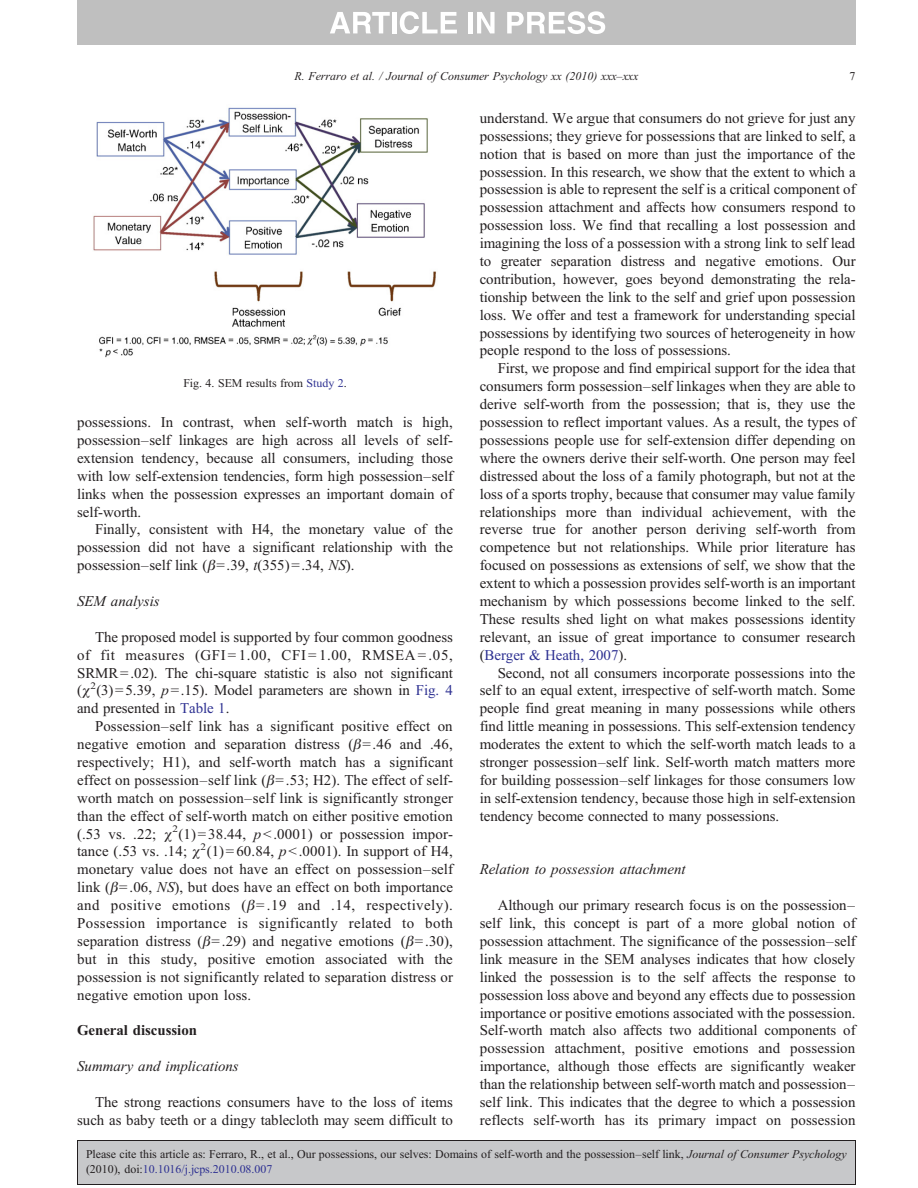
<style>
.page{position:relative;width:918px;height:1188px;background:#fff}
.page>*{position:absolute;margin:0;border:0;box-sizing:border-box;transform-origin:0 0}
.t1{font:14.85px/17.9px "Adv TT6120 e 2 aa";color:#231f20;text-align:justify}
.t2{font:14.85px "Adv TT50 a 2 f 13 e.I";color:#231f20}
.t3{font:14.85px "Adv T Tb 8864 ccf.B";color:#231f20}
.t4{font:12px/14.9px "Adv TT6120 e 2 aa";color:#231f20}
.t5{font:12px "Adv TT50 a 2 f 13 e.I";color:#231f20}
.s1{font-style:inherit}
.s2{color:#2e3192}
.s3{font-family:"Adv TT50 a 2 f 13 e.I"}
.s4{font-family:"Adv TT454 a 7 a 89"}
</style>
<div class="page">
<img style="left:93px;top:107px;width:344px;height:251px">
<div style="left:77px;top:0;width:779px;height:45px;background:#bfbfbf"></div>
<svg style="left:330px;top:12px;width:60px;height:21px"></svg>
<div style="left:392px;top:12px;width:5px;height:21px;background:#fff"></div>
<svg style="left:400px;top:11px;width:57px;height:23px"></svg>
<hr style="left:469px;top:12px;width:4px;height:21px;background:#fff">
<svg style="left:477px;top:12px;width:18px;height:21px"></svg>
<svg style="left:507px;top:11px;width:98px;height:23px"></svg>
<div style="left:77px;top:1140px;width:779px;height:44px;background:#c7c8ca"></div>
<hr style="left:77px;top:1140px;width:779px;height:1px;background:#231f20">
<hr style="left:77px;top:1184px;width:779px;height:1px;background:#231f20">
<hr style="left:77px;top:1140px;width:1px;height:44px;background:#231f20">
<hr style="left:855px;top:1140px;width:1px;height:44px;background:#231f20">
<p class="t5" style="left:294px;top:72px;width:345px">R. Ferraro et al. / Journal of Consumer Psychology xx (2010) xxx<span class="s1">–</span>xxx</p>
<p class="t4" style="left:850px;top:70px;width:7px">7</p>
<p class="t4" style="left:183px;top:376px;width:165px">Fig. 4. SEM results from <span class="s2">Study 2</span>.</p>
<p class="t1" style="left:77px;top:415px;width:377px">possessions. In contrast, when self-worth match is high, possession<span class="s1">–</span>self linkages are high across all levels of self&shy;extension tendency, because all consumers, including those with low self-extension tendencies, form high possession<span class="s1">–</span>self links when the possession expresses an important domain of self-worth.</p>
<p class="t1" style="left:77px;top:522px;width:377px;text-indent:18px">Finally, consistent with H4, the monetary value of the possession did not have a significant relationship with the possession<span class="s1">–</span>self link (<span class="s3">β</span>= .39, <span class="s3">t</span>(355) =.34, <span class="s3">NS</span>).</p>
<p class="t2" style="left:77px;top:596px;width:84px">SEM analysis</p>
<p class="t1" style="left:77px;top:629px;width:377px;text-indent:18px">The proposed model is supported by four common goodness of fit measures (GFI = 1.00, CFI = 1.00, RMSEA =.05, SRMR =.02). The chi-square statistic is also not significant (<span class="s3">χ</span><sup>2</sup>(3) = 5.39, <span class="s3">p</span>=.15). Model parameters are shown in <span class="s2">Fig. 4 </span>and presented in <span class="s2">Table 1</span>.</p>
<p class="t1" style="left:77px;top:719px;width:377px;text-indent:18px">Possession<span class="s1">–</span>self link has a significant positive effect on negative emotion and separation distress (<span class="s3">β</span>=.46 and .46, respectively; H1), and self-worth match has a significant effect on possession<span class="s1">–</span>self link (<span class="s3">β</span>=.53; H2). The effect of self&shy;worth match on possession<span class="s1">–</span>self link is significantly stronger than the effect of self-worth match on either positive emotion (.53 vs. .22; <span class="s3">χ</span><sup>2</sup>(1) = 38.44, <span class="s3">p</span><span class="s4">b</span>.0001) or possession impor&shy;tance (.53 vs. .14; <span class="s3">χ</span><sup>2</sup>(1) = 60.84, <span class="s3">p</span><span class="s4">b</span>.0001). In support of H4, monetary value does not have an effect on possession<span class="s1">–</span>self link (<span class="s3">β</span>=.06, <span class="s3">NS</span>), but does have an effect on both importance and positive emotions (<span class="s3">β</span> =.19 and .14, respectively).<br>Possession importance is significantly related to both separation distress (<span class="s3">β</span>= .29) and negative emotions (<span class="s3">β</span>= .30), but in this study, positive emotion associated with the possession is not significantly related to separation distress or negative emotion upon loss.</p>
<p class="t3" style="left:77px;top:1026px;width:121px">General discussion</p>
<p class="t2" style="left:77px;top:1061px;width:163px">Summary and implications</p>
<p class="t1" style="left:77px;top:1095px;width:377px;text-align:right">The strong reactions consumers have to the loss of items such as baby teeth or a dingy tablecloth may seem difficult to</p>
<p class="t1" style="left:480px;top:110px;width:377px">understand. We argue that consumers do not grieve for just any possessions; they grieve for possessions that are linked to self, a notion that is based on more than just the importance of the possession. In this research, we show that the extent to which a possession is able to represent the self is a critical component of possession attachment and affects how consumers respond to possession loss. We find that recalling a lost possession and imagining the loss of a possession with a strong link to self lead to greater separation distress and negative emotions. Our contribution, however, goes beyond demonstrating the rela&shy;tionship between the link to the self and grief upon possession loss. We offer and test a framework for understanding special possessions by identifying two sources of heterogeneity in how people respond to the loss of possessions.</p>
<p class="t1" style="left:480px;top:361px;width:377px;text-indent:18px">First, we propose and find empirical support for the idea that consumers form possession<span class="s1">–</span>self linkages when they are able to derive self-worth from the possession; that is, they use the possession to reflect important values. As a result, the types of possessions people use for self-extension differ depending on where the owners derive their self-worth. One person may feel distressed about the loss of a family photograph, but not at the loss of a sports trophy, because that consumer may value family relationships more than individual achievement, with the reverse true for another person deriving self-worth from competence but not relationships. While prior literature has focused on possessions as extensions of self, we show that the extent to which a possession provides self-worth is an important mechanism by which possessions become linked to the self.<br>These results shed light on what makes possessions identity relevant, an issue of great importance to consumer research (<span class="s2">Berger &amp; Heath, 2007</span>).</p>
<p class="t1" style="left:480px;top:665px;width:377px;text-indent:18px">Second, not all consumers incorporate possessions into the self to an equal extent, irrespective of self-worth match. Some people find great meaning in many possessions while others find little meaning in possessions. This self-extension tendency moderates the extent to which the self-worth match leads to a stronger possession<span class="s1">–</span>self link. Self-worth match matters more for building possession<span class="s1">–</span>self linkages for those consumers low in self-extension tendency, because those high in self-extension tendency become connected to many possessions.</p>
<p class="t2" style="left:480px;top:864px;width:207px">Relation to possession attachment</p>
<p class="t1" style="left:480px;top:898px;width:377px;text-indent:18px">Although our primary research focus is on the possession<span class="s1">– </span>self link, this concept is part of a more global notion of possession attachment. The significance of the possession<span class="s1">–</span>self link measure in the SEM analyses indicates that how closely linked the possession is to the self affects the response to possession loss above and beyond any effects due to possession importance or positive emotions associated with the possession.<br>Self-worth match also affects two additional components of possession attachment, positive emotions and possession importance, although those effects are significantly weaker than the relationship between self-worth match and possession<span class="s1">– </span>self link. This indicates that the degree to which a possession reflects self-worth has its primary impact on possession</p>
<p class="t4" style="left:86px;top:1148px;width:762px">Please cite this article as: Ferraro, R., et al., Our possessions, our selves: Domains of self-worth and the possession<span class="s1">–</span>self link, <span class="s3">Journal of Consumer Psychology </span>(2010), doi:<span class="s2">10.1016/j.jcps.2010.08.007</span></p>
</div>
